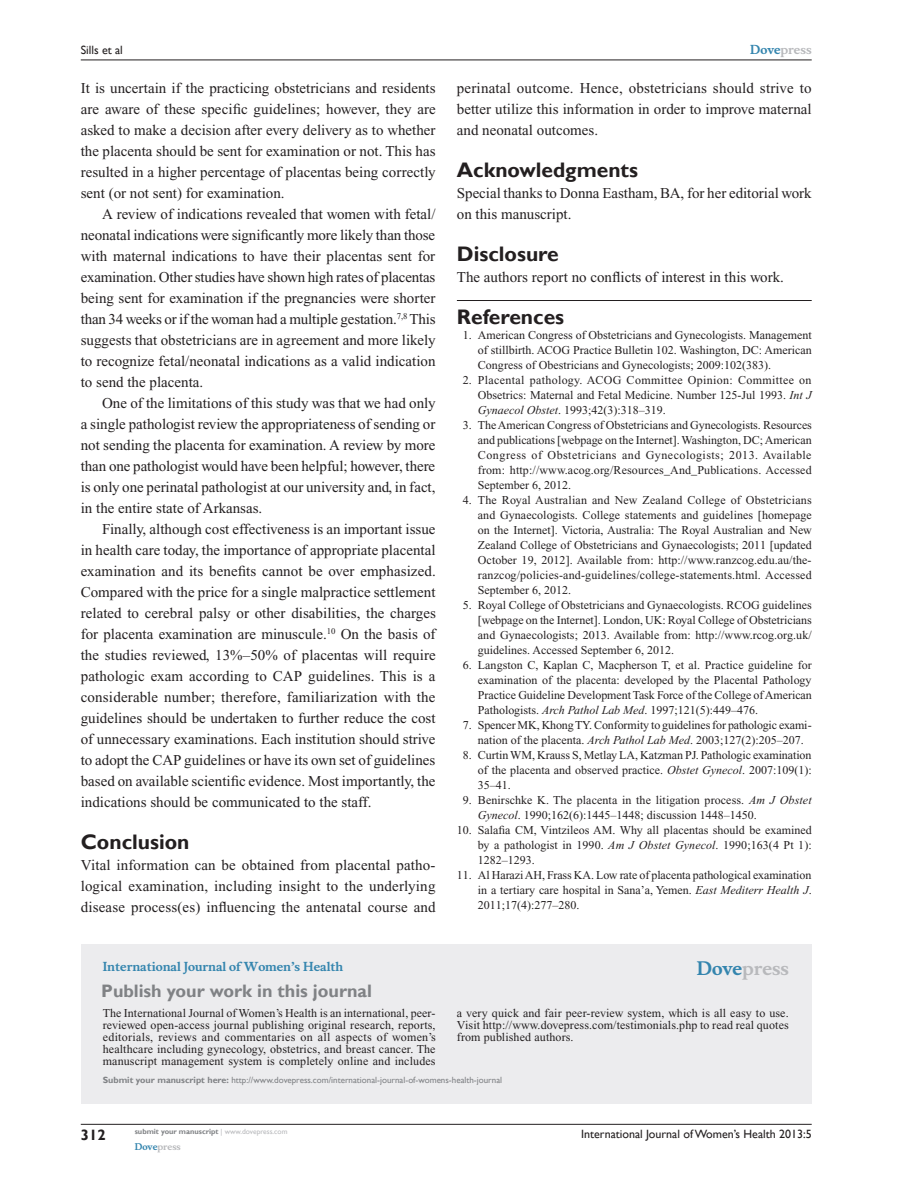
<style>
.page{position:relative;width:918px;height:1188px;background:#fff}
.page>*{position:absolute;margin:0;border:0;box-sizing:border-box;transform-origin:0 0}
.RefH{font:700 21px "Gill Sans";color:#231f20}
.PromBx-H1{font:700 18px "Gill Sans";color:#808285}
.PromBx-Brand{font:700 18px "Musee";color:#b8b9bc}
.Tx{font:15px/21px "Times New Roman";color:#231f20;text-align:justify}
.TxF{font:15px/21px "Times New Roman";color:#231f20;text-align:justify}
.t1{font:700 15px "Gill Sans";color:#231f20}
.RefNL2{font:12px/15px "Times New Roman";color:#231f20;text-align:justify}
.PromBx-Tx{font:12px/12px "Times New Roman";letter-spacing:.01em;color:#231f20;text-align:justify}
.t2{font:12px "Gill Sans";color:#231f20}
.PromBx-JrnlName{font:700 12px "Musee";color:#3485ae}
.t3{font:700 12px "Musee";color:#b8b9bc}
.PromBx-SubmitMssWebA{font:9px "Gill Sans";color:#808285}
.t4{font:700 9px "Musee";color:#b8b9bc}
.t5{font:700 7.5px "Gill Sans";color:#808285}
.s1{color:#3485ae}
.s2{font-style:italic}
.s3{font-weight:700}
.s4{font-weight:400;color:#b8b9bc}
</style>
<div class="page">
<div style="left:81px;top:944px;width:731px;height:159px;background:#ececee"></div>
<hr style="left:457px;top:300px;width:355px;height:1px;background:#231f20">
<hr style="left:81px;top:1124px;width:731px;height:1px;background:#231f20">
<hr style="left:81px;top:60px;width:731px;height:1px;background:#231f20">
<p class="t2" style="left:81px;top:43px;width:44px">Sills et al</p>
<p class="t3" style="left:750px;top:43px;width:63px"><span class="s1">Dove</span>press</p>
<p class="Tx" style="left:81px;top:77px;width:357px">It is uncertain if the practicing obstetricians and residents are aware of these specific guidelines; however, they are asked to make a decision after every delivery as to whether the placenta should be sent for examination or not. This has resulted in a higher percentage of placentas being correctly sent (or not sent) for examination.</p>
<p class="Tx" style="left:81px;top:203px;width:356px;text-indent:21px">A review of indications revealed that women with fetal/ neonatal indications were significantly more likely than those with maternal indications to have their placentas sent for examination. Other studies have shown high rates of placentas being sent for examination if the pregnancies were shorter than 34 weeks or if the woman had a multiple gestation.<sup>7,8</sup> This suggests that obstetricians are in agreement and more likely to recognize fetal/neonatal indications as a valid indication to send the placenta.</p>
<p class="Tx" style="left:81px;top:392px;width:356px;text-indent:21px">One of the limitations of this study was that we had only a single pathologist review the appropriateness of sending or not sending the placenta for examination. A review by more than one pathologist would have been helpful; however, there is only one perinatal pathologist at our university and, in fact, in the entire state of Arkansas.</p>
<p class="Tx" style="left:81px;top:518px;width:357px;text-indent:21px">Finally, although cost effectiveness is an important issue in health care today, the importance of appropriate placental examination and its benefits cannot be over emphasized.<br>Compared with the price for a single malpractice settlement related to cerebral palsy or other disabilities, the charges for placenta examination are minuscule.<sup>10</sup> On the basis of the studies reviewed, 13%–50% of placentas will require pathologic exam according to CAP guidelines. This is a considerable number; therefore, familiarization with the guidelines should be undertaken to further reduce the cost of unnecessary examinations. Each institution should strive to adopt the CAP guidelines or have its own set of guidelines based on available scientific evidence. Most importantly, the indications should be communicated to the staff.</p>
<h1 class="RefH" style="left:81px;top:829px;width:110px">Conclusion</h1>
<p class="TxF" style="left:81px;top:854px;width:357px">Vital information can be obtained from placental patho&shy;logical examination, including insight to the underlying disease process(es) influencing the antenatal course and</p>
<p class="TxF" style="left:457px;top:77px;width:356px">perinatal outcome. Hence, obstetricians should strive to better utilize this information in order to improve maternal and neonatal outcomes.</p>
<h1 class="RefH" style="left:457px;top:157px;width:183px">Acknowledgments</h1>
<p class="TxF" style="left:457px;top:182px;width:356px">Special thanks to Donna Eastham, BA, for her editorial work on this manuscript.</p>
<h1 class="RefH" style="left:457px;top:241px;width:103px">Disclosure</h1>
<p class="TxF" style="left:457px;top:266px;width:329px">The authors report no conflicts of interest in this work.</p>
<p class="RefH" style="left:457px;top:304px;width:109px">References</p>
<p class="RefNL2" style="left:478px;top:327px;width:335px;text-indent:-15px">1. American Congress of Obstetricians and Gynecologists. Management of stillbirth. ACOG Practice Bulletin 102. Washington, DC: American Congress of Obestricians and Gynecologists; 2009:102(383).</p>
<p class="RefNL2" style="left:478px;top:372px;width:335px;text-indent:-15px">2. Placental pathology. ACOG Committee Opinion: Committee on Obsetrics: Maternal and Fetal Medicine. Number 125-Jul 1993. <span class="s2">Int J Gynaecol Obstet</span>. 1993;42(3):318–319.</p>
<p class="RefNL2" style="left:478px;top:417px;width:336px;text-indent:-15px">3. The American Congress of Obstetricians and Gynecologists. Resources and publications [webpage on the Internet]. Washington, DC; American Congress of Obstetricians and Gynecologists; 2013. Available from: http://www.acog.org/Resources_And_Publications. Accessed September 6, 2012.</p>
<p class="RefNL2" style="left:478px;top:492px;width:336px;text-indent:-15px">4. The Royal Australian and New Zealand College of Obstetricians and Gynaecologists. College statements and guidelines [homepage on the Internet]. Victoria, Australia: The Royal Australian and New Zealand College of Obstetricians and Gynaecologists; 2011 [updated October 19, 2012]. Available from: http://www.ranzcog.edu.au/the&shy;ranzcog/policies-and-guidelines/college-statements.html. Accessed September 6, 2012.</p>
<p class="RefNL2" style="left:478px;top:597px;width:335px;text-indent:-15px">5. Royal College of Obstetricians and Gynaecologists. RCOG guidelines [webpage on the Internet]. London, UK: Royal College of Obstetricians and Gynaecologists; 2013. Available from: http://www.rcog.org.uk/ guidelines. Accessed September 6, 2012.</p>
<p class="RefNL2" style="left:478px;top:657px;width:336px;text-indent:-15px">6. Langston C, Kaplan C, Macpherson T, et al. Practice guideline for examination of the placenta: developed by the Placental Pathology Practice Guideline Development Task Force of the College of American Pathologists. <span class="s2">Arch Pathol Lab Med</span>. 1997;121(5):449–476.</p>
<p class="RefNL2" style="left:463px;top:717px;width:350px;text-align:center">7. Spencer MK, Khong TY. Conformity to guidelines for pathologic exami&shy;nation of the placenta. <span class="s2">Arch Pathol Lab Med</span>. 2003;127(2):205–207.</p>
<p class="RefNL2" style="left:478px;top:747px;width:335px;text-indent:-15px">8. Curtin WM, Krauss S, Metlay LA, Katzman PJ. Pathologic examination of the placenta and observed practice. <span class="s2">Obstet Gynecol</span>. 2007:109(1):<br>35–41.</p>
<p class="RefNL2" style="left:478px;top:792px;width:335px;text-indent:-15px">9. Benirschke K. The placenta in the litigation process. <span class="s2">Am J Obstet<br>Gynecol</span>. 1990;162(6):1445–1448; discussion 1448–1450.</p>
<p class="RefNL2" style="left:478px;top:822px;width:335px;text-indent:-21px">10. Salafia CM, Vintzileos AM. Why all placentas should be examined by a pathologist in 1990. <span class="s2">Am J Obstet Gynecol</span>. 1990;163(4 Pt 1):<br>1282–1293.</p>
<p class="RefNL2" style="left:478px;top:867px;width:335px;text-indent:-21px">11. Al Harazi AH, Frass KA. Low rate of placenta pathological examination in a tertiary care hospital in Sana’a, Yemen. <span class="s2">East Mediterr Health J</span>.<br>2011;17(4):277–280.</p>
<p class="PromBx-JrnlName" style="left:103px;top:959px;width:242px">International Journal of Women’s Health</p>
<p class="PromBx-H1" style="left:101px;top:980px;width:272px">Publish your work in this journal</p>
<p class="PromBx-Brand" style="left:697px;top:958px;width:94px"><span class="s1">Dove</span>press</p>
<p class="PromBx-Tx" style="left:103px;top:1007px;width:335px">The International Journal of Women’s Health is an international, peer&shy;reviewed open-access journal publishing original research, reports, editorials, reviews and commentaries on all aspects of women’s healthcare including gynecology, obstetrics, and breast cancer. The manuscript management system is completely online and includes</p>
<p class="PromBx-Tx" style="left:457px;top:1007px;width:333px">a very quick and fair peer-review system, which is all easy to use.<br>Visit http://www.dovepress.com/testimonials.php to read real quotes from published authors.</p>
<p class="PromBx-SubmitMssWebA" style="left:103px;top:1075px;width:401px"><span class="s3">Submit your manuscript here:</span> http://www.dovepress.com/international-journal-of-womens-health-journal</p>
<p class="t1" style="left:81px;top:1126px;width:26px">312</p>
<p class="t5" style="left:135px;top:1127px;width:154px">submit your manuscript <span class="s4">| www.dovepress.com</span></p>
<p class="t4" style="left:135px;top:1141px;width:48px"><span class="s1">Dove</span>press</p>
<p class="t2" style="left:581px;top:1127px;width:232px">International Journal of Women’s Health 2013:5</p>
</div>
